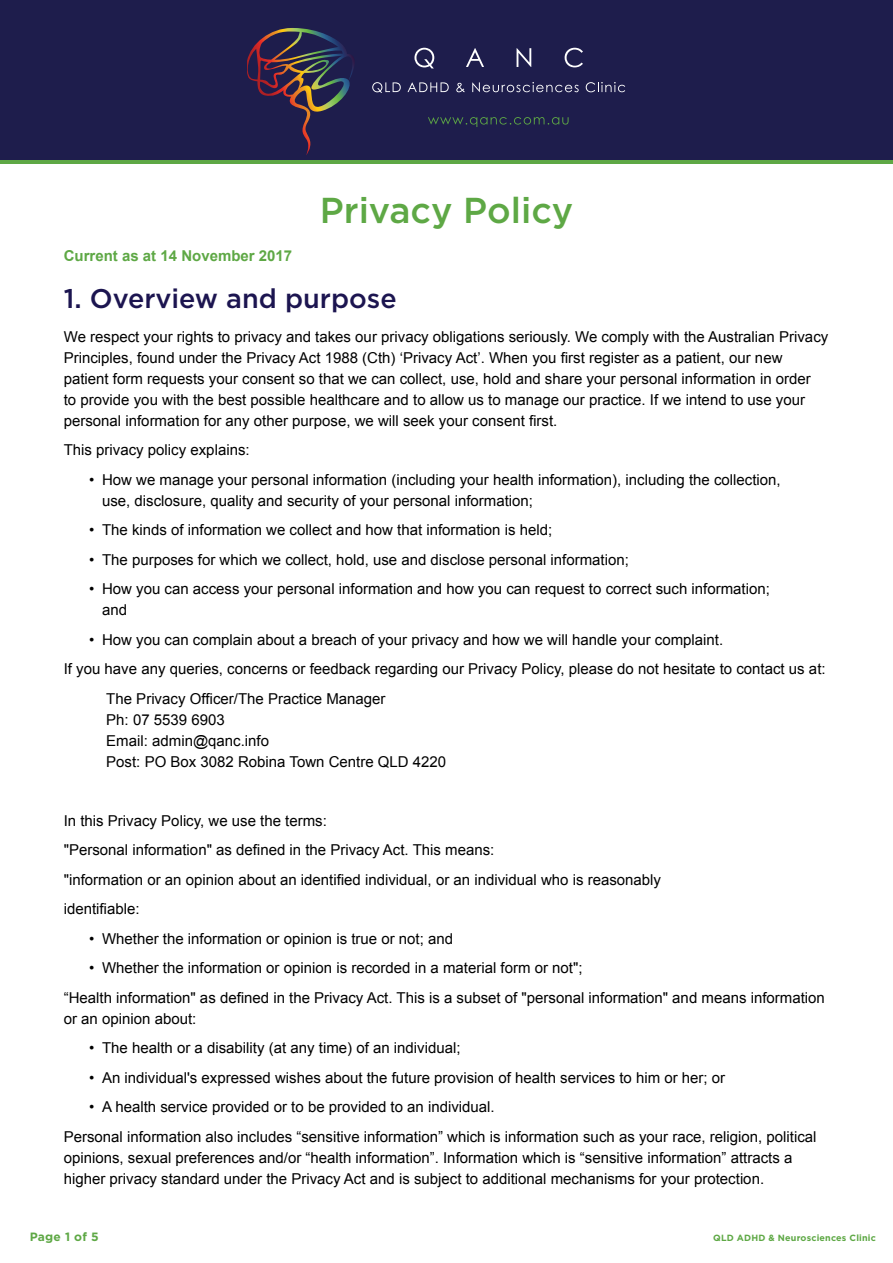
<style>
.page{position:relative;width:893px;height:1263px;background:#fff}
.page>*{position:absolute;margin:0;border:0;box-sizing:border-box;transform-origin:0 0}
.t1{font:500 36px "Gotham HTF";color:#5ea845}
.t2{font:500 27px "Gotham HTF";color:#1c1550}
.t3{font:15px/21px "Arial";color:#000}
.t4{font:700 15px "Arial";color:#5ea845}
.t5{font:700 12px "Gotham HTF";letter-spacing:.02em;color:#5ea845}
.t6{font:700 9px "Gotham HTF";letter-spacing:.02em;color:#5ea845}
</style>
<div class="page">
<div style="left:0;top:0;width:893px;height:162px;background:#1e1d4c"></div>
<hr style="left:0;top:161px;width:893px;height:3px;background:#5ea845">
<svg style="left:414px;top:48px;width:20px;height:20px"></svg>
<svg style="left:466px;top:48px;width:18px;height:19px"></svg>
<svg style="left:517px;top:48px;width:14px;height:19px"></svg>
<svg style="left:565px;top:48px;width:18px;height:19px"></svg>
<svg style="left:372px;top:82px;width:29px;height:11px"></svg>
<svg style="left:407px;top:82px;width:42px;height:10px"></svg>
<svg style="left:456px;top:83px;width:9px;height:9px"></svg>
<svg style="left:472px;top:82px;width:107px;height:10px"></svg>
<svg style="left:586px;top:82px;width:39px;height:10px"></svg>
<svg style="left:428px;top:117px;width:141px;height:10px"></svg>
<svg style="left:247px;top:28px;width:108px;height:127px"></svg>
<h1 class="t1" style="left:320px;top:190px;width:255px">Privacy Policy</h1>
<p class="t4" style="left:64px;top:246px;width:230px">Current as at 14 November 2017</p>
<h2 class="t2" style="left:64px;top:283px;width:334px">1. Overview and purpose</h2>
<p class="t3" style="left:64px;top:326px;width:766px">We respect your rights to privacy and takes our privacy obligations seriously. We comply with the Australian Privacy Principles, found under the Privacy Act 1988 (Cth) ‘Privacy Act’. When you first register as a patient, our new patient form requests your consent so that we can collect, use, hold and share your personal information in order<br>to provide you with the best possible healthcare and to allow us to manage our practice. If we intend to use your personal information for any other purpose, we will seek your consent first.</p>
<p class="t3" style="left:64px;top:439px;width:187px">This privacy policy explains:</p>
<p class="t3" style="left:102px;top:469px;width:680px;text-indent:-13px">• How we manage your personal information (including your health information), including the collection, use, disclosure, quality and security of your personal information;</p>
<p class="t3" style="left:89px;top:519px;width:464px">• The kinds of information we collect and how that information is held;</p>
<p class="t3" style="left:89px;top:549px;width:541px">• The purposes for which we collect, hold, use and disclose personal information;</p>
<p class="t3" style="left:102px;top:578px;width:669px;text-indent:-13px">• How you can access your personal information and how you can request to correct such information; and</p>
<p class="t3" style="left:89px;top:629px;width:635px">• How you can complain about a breach of your privacy and how we will handle your complaint.</p>
<p class="t3" style="left:64px;top:658px;width:763px">If you have any queries, concerns or feedback regarding our Privacy Policy, please do not hesitate to contact us at:</p>
<p class="t3" style="left:106px;top:688px;width:281px">The Privacy Officer/The Practice Manager</p>
<p class="t3" style="left:106px;top:709px;width:341px">Ph: 07 5539 6903<br>Email: admin@qanc.info<br>Post: PO Box 3082 Robina Town Centre QLD 4220</p>
<p class="t3" style="left:64px;top:806px;width:599px;line-height:29.5px">In this Privacy Policy, we use the terms:<br>"Personal information" as defined in the Privacy Act. This means:<br>"information or an opinion about an identified individual, or an individual who is reasonably identifiable:</p>
<p class="t3" style="left:89px;top:928px;width:365px">• Whether the information or opinion is true or not; and</p>
<p class="t3" style="left:64px;top:953px;width:763px;line-height:29.5px;text-indent:26px">• Whether the information or opinion is recorded in a material form or not";<br>“Health information" as defined in the Privacy Act. This is a subset of "personal information" and means information</p>
<p class="t3" style="left:64px;top:1008px;width:134px">or an opinion about:</p>
<p class="t3" style="left:89px;top:1038px;width:373px">• The health or a disability (at any time) of an individual;</p>
<p class="t3" style="left:89px;top:1067px;width:637px">• An individual's expressed wishes about the future provision of health services to him or her; or</p>
<p class="t3" style="left:64px;top:1092px;width:754px;line-height:29.5px;text-indent:26px">• A health service provided or to be provided to an individual.<br>Personal information also includes “sensitive information” which is information such as your race, religion, political</p>
<p class="t3" style="left:64px;top:1147px;width:730px">opinions, sexual preferences and/or “health information”. Information which is “sensitive information” attracts a higher privacy standard under the Privacy Act and is subject to additional mechanisms for your protection.</p>
<p class="t5" style="left:30px;top:1230px;width:70px">Page 1 of 5</p>
<p class="t6" style="left:713px;top:1232px;width:164px">QLD ADHD &amp; Neurosciences Clinic</p>
</div>
